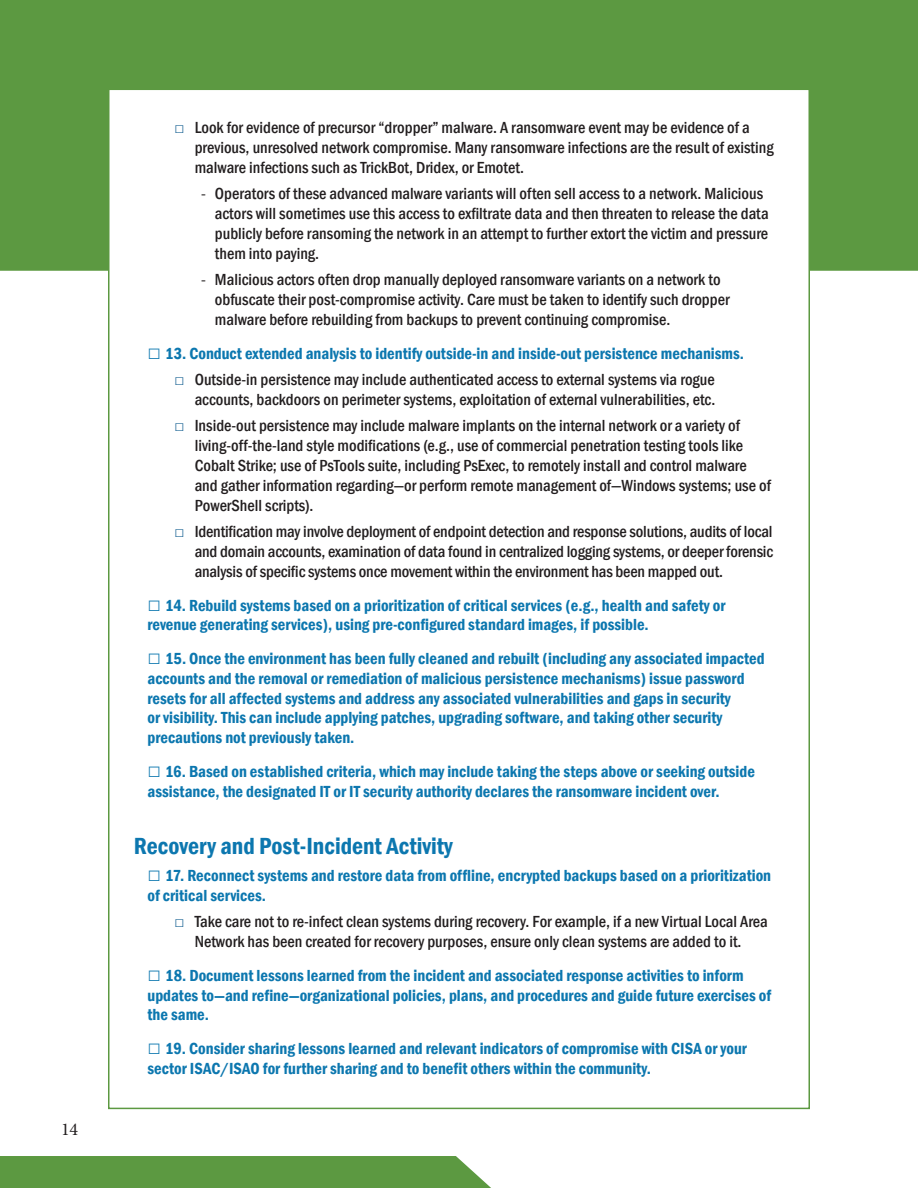
<style>
.page{position:relative;width:918px;height:1188px;background:#fff}
.page>*{position:absolute;margin:0;border:0;box-sizing:border-box;transform-origin:0 0}
.t1{font:600 condensed 24px "Franklin Gothic";color:#0c77af}
.t2{font:18px "Minion Pro";color:#231f20}
.t3{font:500 condensed 16.5px/19.8px "Franklin Gothic";color:#231f20}
.t4{font:600 condensed 16.5px/19.8px "Franklin Gothic";color:#0c77af}
.s1{font-weight:400;font-stretch:normal;color:#005288}
.s2{font-weight:400;font-stretch:normal}
.s3{font-size:22.5px}
</style>
<div class="page">
<div style="left:0;top:0;width:918px;height:271px;background:#5c9941"></div>
<div style="left:108px;top:89px;width:702px;height:1020px;background:#fff;border:2px solid #5c9941"></div>
<div style="left:0;top:1156px;width:491px;height:32px;background:#5c9941"></div>
<p class="t2" style="left:61px;top:1117px;width:19px">14</p>
<p class="t3" style="left:195px;top:118px;width:580px;text-indent:-20px"><span class="s1">□</span> Look for evidence of precursor “dropper” malware. A ransomware event may be evidence of a previous, unresolved network compromise. Many ransomware infections are the result of existing</p>
<p class="t3" style="left:195px;top:157px;width:331px">malware infections such as TrickBot, Dridex, or Emotet.</p>
<p class="t3" style="left:201px;top:184px;width:563px"><span class="s2">-</span> Operators of these advanced malware variants will often sell access to a network. Malicious</p>
<p class="t3" style="left:215px;top:203px;width:555px">actors will sometimes use this access to exfiltrate data and then threaten to release the data</p>
<p class="t3" style="left:215px;top:223px;width:555px">publicly before ransoming the network in an attempt to further extort the victim and pressure</p>
<p class="t3" style="left:215px;top:243px;width:106px">them into paying.</p>
<p class="t3" style="left:215px;top:270px;width:516px;text-indent:-13px"><span class="s2">-</span> Malicious actors often drop manually deployed ransomware variants on a network to obfuscate their post-compromise activity. Care must be taken to identify such dropper malware before rebuilding from backups to prevent continuing compromise.</p>
<p class="t4" style="left:147px;top:343px;width:598px"><span class="s3">□</span> 13. Conduct extended analysis to identify outside-in and inside-out persistence mechanisms.</p>
<p class="t3" style="left:174px;top:370px;width:542px;text-align:right"><span class="s1">□</span> Outside-in persistence may include authenticated access to external systems via rogue accounts, backdoors on perimeter systems, exploitation of external vulnerabilities, etc.</p>
<p class="t3" style="left:174px;top:416px;width:567px"><span class="s1">□</span> Inside-out persistence may include malware implants on the internal network or a variety of</p>
<p class="t3" style="left:195px;top:436px;width:554px">living-off-the-land style modifications (e.g., use of commercial penetration testing tools like<br>Cobalt Strike; use of PsTools suite, including PsExec, to remotely install and control malware</p>
<p class="t3" style="left:195px;top:475px;width:578px">and gather information regarding—or perform remote management of—Windows systems; use of</p>
<p class="t3" style="left:195px;top:495px;width:120px">PowerShell scripts).</p>
<p class="t3" style="left:174px;top:522px;width:599px"><span class="s1">□</span> Identification may involve deployment of endpoint detection and response solutions, audits of local</p>
<p class="t3" style="left:195px;top:541px;width:580px">and domain accounts, examination of data found in centralized logging systems, or deeper forensic</p>
<p class="t3" style="left:195px;top:561px;width:530px">analysis of specific systems once movement within the environment has been mapped out.</p>
<p class="t4" style="left:147px;top:595px;width:580px"><span class="s3">□</span> 14. Rebuild systems based on a prioritization of critical services (e.g., health and safety or revenue generating services), using pre-configured standard images, if possible.</p>
<p class="t4" style="left:147px;top:648px;width:619px"><span class="s3">□</span> 15. Once the environment has been fully cleaned and rebuilt (including any associated impacted accounts and the removal or remediation of malicious persistence mechanisms) issue password resets for all affected systems and address any associated vulnerabilities and gaps in security<br>or visibility. This can include applying patches, upgrading software, and taking other security precautions not previously taken.</p>
<p class="t4" style="left:147px;top:761px;width:609px"><span class="s3">□</span> 16. Based on established criteria, which may include taking the steps above or seeking outside assistance, the designated IT or IT security authority declares the ransomware incident over.</p>
<h2 class="t1" style="left:134px;top:830px;width:320px">Recovery and Post-Incident Activity</h2>
<p class="t4" style="left:147px;top:865px;width:625px"><span class="s3">□</span> 17. Reconnect systems and restore data from offline, encrypted backups based on a prioritization of critical services.</p>
<p class="t3" style="left:174px;top:912px;width:595px;text-align:center"><span class="s1">□</span> Take care not to re-infect clean systems during recovery. For example, if a new Virtual Local Area<br>Network has been created for recovery purposes, ensure only clean systems are added to it.</p>
<p class="t4" style="left:147px;top:965px;width:625px"><span class="s3">□</span> 18. Document lessons learned from the incident and associated response activities to inform updates to—and refine—organizational policies, plans, and procedures and guide future exercises of the same.</p>
<p class="t4" style="left:147px;top:1039px;width:601px"><span class="s3">□</span> 19. Consider sharing lessons learned and relevant indicators of compromise with CISA or your sector ISAC/ISAO for further sharing and to benefit others within the community.</p>
</div>
